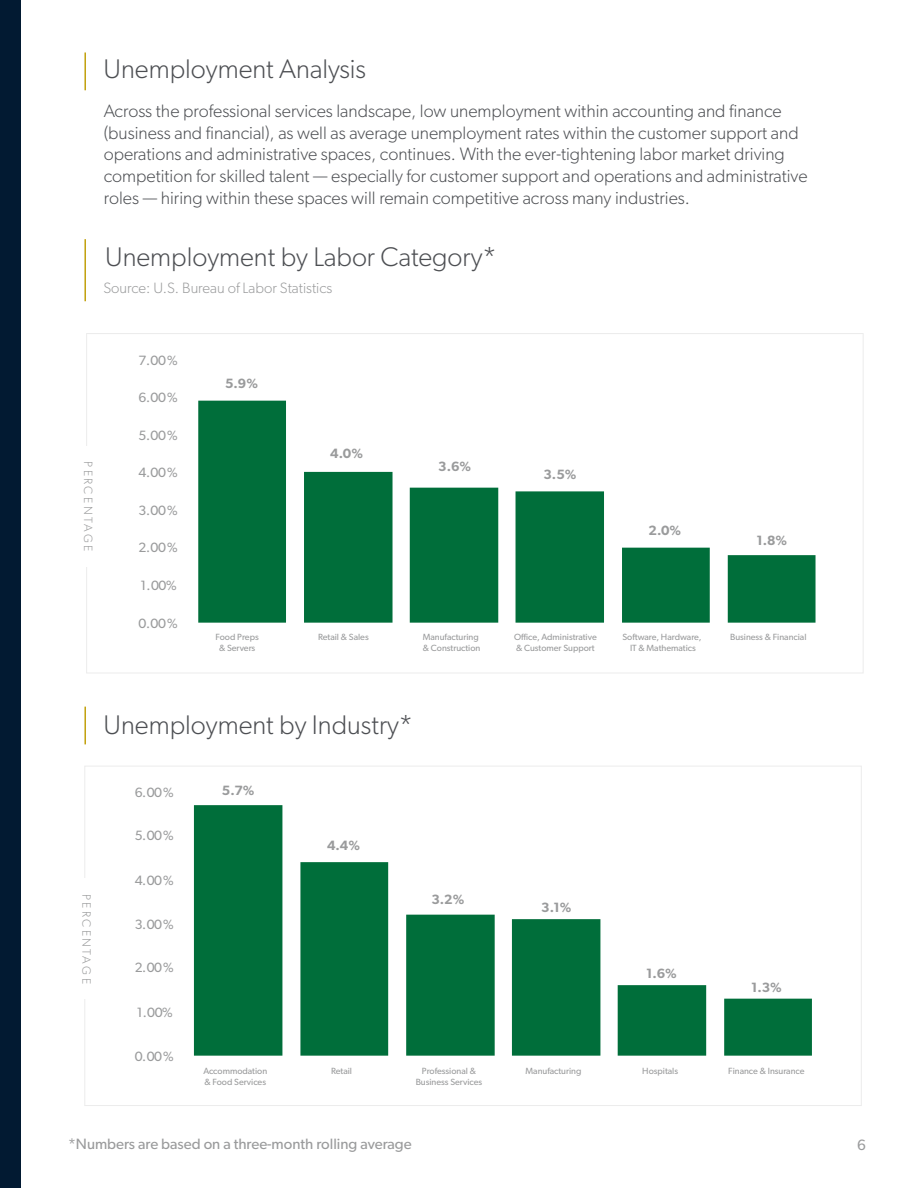
<style>
.page{position:relative;width:918px;height:1188px;background:#fff}
.page>*{position:absolute;margin:0;border:0;box-sizing:border-box;transform-origin:0 0}
.t1{font:300 27px "Gibson";color:#4d4f53}
.t2{font:300 18px/21.6px "Gibson";color:#4d4f53}
.t3{font:15px "Gibson";color:#9a9b9c}
.t4{font:300 15px "Gibson";color:#9a9b9c}
.t5{font:13.5px "Gibson";letter-spacing:-.03em;color:#9a9b9c}
.t6{font:600 13.5px "Gibson";color:#9a9b9c}
.t7{font:300 12px "Gibson";letter-spacing:.2em;color:#9a9b9c}
.t8{font:9px/10.8px "Gibson";color:#9a9b9c;text-align:center}
</style>
<div class="page">
<svg style="left:198px;top:401px;width:618px;height:222px"></svg>
<svg style="left:194px;top:805px;width:618px;height:251px"></svg>
<hr style="left:84px;top:52px;width:2px;height:38px;background:#c2a10d">
<div style="left:0;top:0;width:21px;height:1188px;background:#021a32"></div>
<hr style="left:84px;top:239px;width:2px;height:62px;background:#c2a10d">
<hr style="left:84px;top:707px;width:2px;height:37px;background:#c2a10d">
<h1 class="t1" style="left:104px;top:53px;width:264px">Unemployment Analysis</h1>
<p class="t2" style="left:104px;top:100px;width:705px">Across the professional services landscape, low unemployment within accounting and finance (business and financial), as well as average unemployment rates within the customer support and operations and administrative spaces, continues. With the ever-tightening labor market driving competition for skilled talent — especially for customer support and operations and administrative roles — hiring within these spaces will remain competitive across many industries.</p>
<h1 class="t1" style="left:105px;top:241px;width:393px">Unemployment by Labor Category*</h1>
<p class="t4" style="left:103px;top:278px;width:231px">Source: U.S. Bureau of Labor Statistics</p>
<p class="t7" style="left:96px;top:461px;width:92px;rotate:90deg">PERCENTAGE</p>
<p class="t5" style="left:139px;top:352px;width:41px">7.00%</p>
<p class="t5" style="left:139px;top:389px;width:41px">6.00%</p>
<p class="t5" style="left:139px;top:427px;width:41px">5.00%</p>
<p class="t5" style="left:139px;top:464px;width:41px">4.00%</p>
<p class="t5" style="left:139px;top:502px;width:41px">3.00%</p>
<p class="t5" style="left:139px;top:539px;width:41px">2.00%</p>
<p class="t5" style="left:141px;top:577px;width:38px">1.00%</p>
<p class="t5" style="left:139px;top:615px;width:41px">0.00%</p>
<p class="t6" style="left:225px;top:375px;width:34px">5.9%</p>
<p class="t6" style="left:330px;top:445px;width:34px">4.0%</p>
<p class="t6" style="left:438px;top:458px;width:34px">3.6%</p>
<p class="t6" style="left:543px;top:466px;width:34px">3.5%</p>
<p class="t6" style="left:649px;top:522px;width:34px">2.0%</p>
<p class="t8" style="left:216px;top:631px;width:45px">Food Preps &amp; Servers</p>
<p class="t8" style="left:318px;top:631px;width:52px">Retail &amp; Sales</p>
<p class="t8" style="left:423px;top:631px;width:59px;text-align:left">Manufacturing &amp; Construction</p>
<p class="t8" style="left:514px;top:631px;width:84px;text-align:left">Office, Administrative &amp; Customer Support</p>
<p class="t8" style="left:622px;top:631px;width:81px">Software, Hardware,<br>IT &amp; Mathematics</p>
<h1 class="t1" style="left:104px;top:708px;width:311px">Unemployment by Industry*</h1>
<p class="t7" style="left:94px;top:894px;width:92px;rotate:90deg">PERCENTAGE</p>
<p class="t5" style="left:135px;top:784px;width:41px">6.00%</p>
<p class="t5" style="left:135px;top:828px;width:41px">5.00%</p>
<p class="t5" style="left:135px;top:872px;width:41px">4.00%</p>
<p class="t5" style="left:135px;top:916px;width:41px">3.00%</p>
<p class="t5" style="left:135px;top:960px;width:41px">2.00%</p>
<p class="t5" style="left:137px;top:1004px;width:38px">1.00%</p>
<p class="t5" style="left:135px;top:1048px;width:41px">0.00%</p>
<p class="t6" style="left:222px;top:782px;width:34px">5.7%</p>
<p class="t6" style="left:327px;top:837px;width:34px">4.4%</p>
<p class="t6" style="left:431px;top:892px;width:34px">3.2%</p>
<p class="t6" style="left:541px;top:899px;width:32px">3.1%</p>
<p class="t6" style="left:646px;top:965px;width:32px">1.6%</p>
<p class="t8" style="left:203px;top:1065px;width:65px;text-align:left">Accommodation &amp; Food Services</p>
<p class="t8" style="left:331px;top:1065px;width:23px">Retail</p>
<p class="t8" style="left:416px;top:1065px;width:68px">Professional &amp;<br>Business Services</p>
<p class="t8" style="left:526px;top:1065px;width:57px">Manufacturing</p>
<p class="t8" style="left:642px;top:1065px;width:37px">Hospitals</p>
<p class="t6" style="left:756px;top:533px;width:32px">1.8%</p>
<p class="t8" style="left:730px;top:631px;width:78px">Business &amp; Financial</p>
<p class="t6" style="left:751px;top:979px;width:32px">1.3%</p>
<p class="t8" style="left:728px;top:1065px;width:78px">Finance &amp; Insurance</p>
<p class="t3" style="left:68px;top:1135px;width:345px">*Numbers are based on a three-month rolling average</p>
<p class="t3" style="left:857px;top:1136px;width:10px">6</p>
</div>
